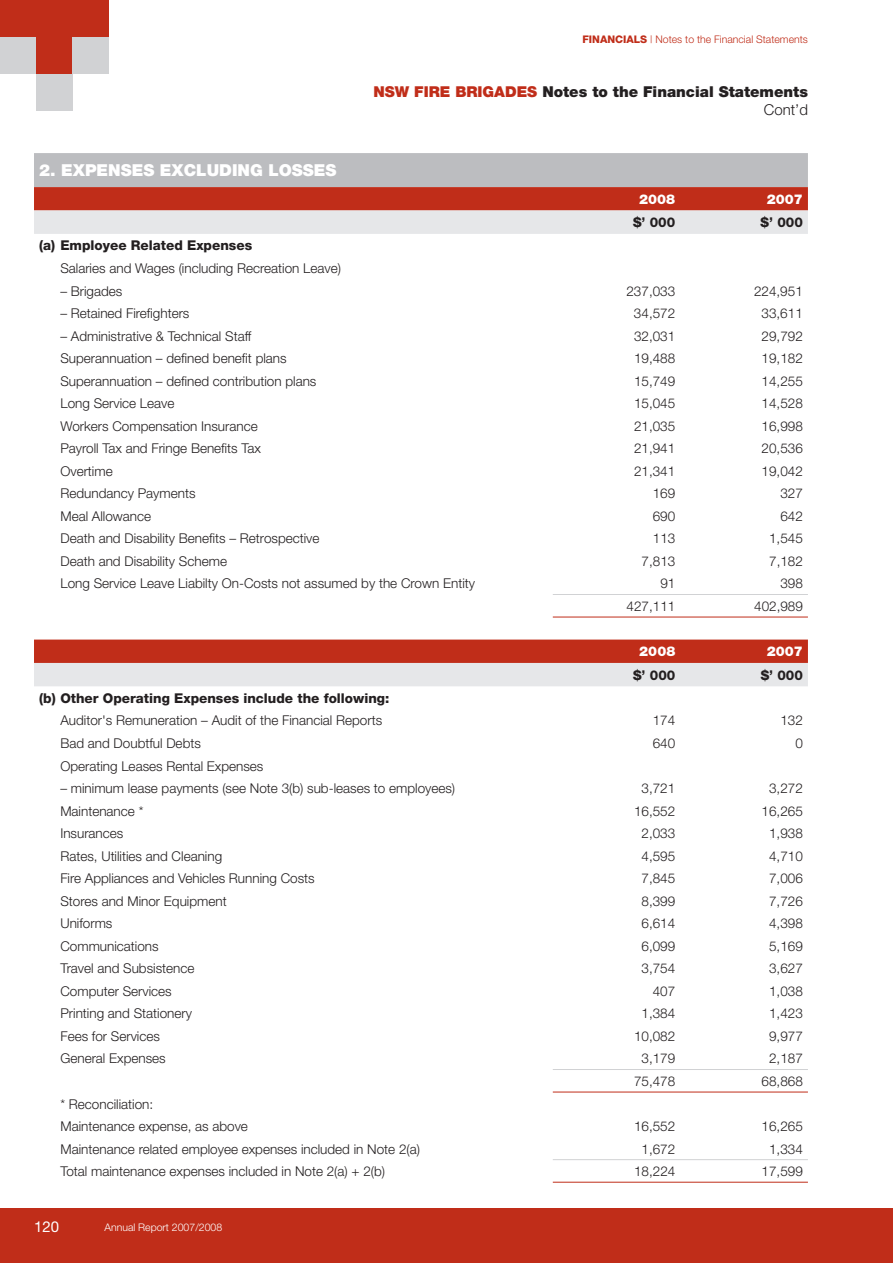
<style>
.page{position:relative;width:893px;height:1263px;background:#fff}
.page>*{position:absolute;margin:0;border:0;box-sizing:border-box;transform-origin:0 0}
.t1{font:900 16.5px "Helvetica Neue";color:#fff}
.t2{font:900 15px/18px "Helvetica Neue";color:#231f20;text-align:right}
.t3{font:15px "Helvetica Neue";color:#fff}
.t4{font:300 13.5px/22.5px "Helvetica Neue";color:#231f20}
.t5{font:800 13.5px "Helvetica Neue CE";color:#231f20}
.t6{font:900 13.5px "Helvetica Neue";color:#fff}
.t7{font:300 10.5px "Helvetica Neue";color:#c02d19}
.t8{font:300 10.5px "Helvetica Neue";color:#fff}
.s1{font-weight:800}
.s2{color:#c02d19}
.s3{font-weight:300}
</style>
<div class="page">
<div style="left:34px;top:153px;width:774px;height:34px;background:#bcbdc0"></div>
<div style="left:34px;top:187px;width:774px;height:23px;background:#c02d19"></div>
<svg style="left:34px;top:210px;width:774px;height:476px"></svg>
<hr style="left:553px;top:1069px;width:255px;height:1px;background:#d1d2d4">
<hr style="left:553px;top:1092px;width:255px;height:1px;background:#c02d19">
<hr style="left:553px;top:1159px;width:255px;height:1px;background:#d1d2d4">
<hr style="left:553px;top:1182px;width:255px;height:1px;background:#c02d19">
<hr style="left:553px;top:594px;width:255px;height:1px;background:#d1d2d4">
<hr style="left:553px;top:617px;width:255px;height:1px;background:#c02d19">
<div style="left:0;top:1208px;width:893px;height:55px;background:#c02d19"></div>
<div style="left:0;top:0;width:109px;height:74px;background:#c02d19"></div>
<div style="left:0;top:37px;width:36px;height:37px;background:#d1d2d4"></div>
<div style="left:73px;top:37px;width:36px;height:37px;background:#d1d2d4"></div>
<div style="left:36px;top:74px;width:37px;height:36px;background:#d1d2d4"></div>
<p class="t7" style="left:582px;top:35px;width:227px"><span class="s1">FINANCIALS</span> | Notes to the Financial Statements</p>
<p class="t1" style="left:39px;top:165px;width:299px">2. EXPENSES EXCLUDING LOSSES</p>
<p class="t2" style="left:373px;top:84px;width:436px"><span class="s2">NSW FIRE BRIGADES</span> Notes to the Financial Statements<br><span class="s3">Cont’d</span></p>
<p class="t6" style="left:639px;top:194px;width:38px">2008</p>
<p class="t6" style="left:767px;top:194px;width:38px">2007</p>
<p class="t5" style="left:633px;top:218px;width:44px">$’ 000</p>
<p class="t5" style="left:761px;top:218px;width:44px">$’ 000</p>
<p class="t5" style="left:39px;top:241px;width:215px">(a) Employee Related Expenses</p>
<p class="t4" style="left:60px;top:258px;width:282px">Salaries and Wages (including Recreation Leave)</p>
<p class="t4" style="left:60px;top:281px;width:64px">– Brigades</p>
<p class="t4" style="left:626px;top:281px;width:50px">237,033</p>
<p class="t4" style="left:754px;top:281px;width:50px">224,951</p>
<p class="t4" style="left:60px;top:303px;width:131px">– Retained Firefighters</p>
<p class="t4" style="left:634px;top:303px;width:43px">34,572</p>
<p class="t4" style="left:761px;top:303px;width:43px">33,611</p>
<p class="t4" style="left:60px;top:326px;width:193px">– Administrative &amp; Technical Staff</p>
<p class="t4" style="left:634px;top:326px;width:43px">32,031</p>
<p class="t4" style="left:762px;top:326px;width:43px">29,792</p>
<p class="t4" style="left:60px;top:348px;width:228px">Superannuation – defined benefit plans</p>
<p class="t4" style="left:634px;top:348px;width:43px">19,488</p>
<p class="t4" style="left:762px;top:348px;width:43px">19,182</p>
<p class="t4" style="left:60px;top:371px;width:258px">Superannuation – defined contribution plans</p>
<p class="t4" style="left:634px;top:371px;width:43px">15,749</p>
<p class="t4" style="left:762px;top:371px;width:43px">14,255</p>
<p class="t4" style="left:60px;top:393px;width:116px">Long Service Leave</p>
<p class="t4" style="left:634px;top:393px;width:43px">15,045</p>
<p class="t4" style="left:762px;top:393px;width:43px">14,528</p>
<p class="t4" style="left:60px;top:416px;width:199px">Workers Compensation Insurance</p>
<p class="t4" style="left:634px;top:416px;width:43px">21,035</p>
<p class="t4" style="left:762px;top:416px;width:43px">16,998</p>
<p class="t4" style="left:60px;top:438px;width:202px">Payroll Tax and Fringe Benefits Tax</p>
<p class="t4" style="left:634px;top:438px;width:43px">21,941</p>
<p class="t4" style="left:762px;top:438px;width:43px">20,536</p>
<p class="t4" style="left:60px;top:461px;width:54px">Overtime</p>
<p class="t4" style="left:634px;top:461px;width:43px">21,341</p>
<p class="t4" style="left:762px;top:461px;width:43px">19,042</p>
<p class="t4" style="left:60px;top:483px;width:137px">Redundancy Payments</p>
<p class="t4" style="left:653px;top:483px;width:24px">169</p>
<p class="t4" style="left:780px;top:483px;width:24px">327</p>
<p class="t4" style="left:60px;top:506px;width:92px">Meal Allowance</p>
<p class="t4" style="left:653px;top:506px;width:24px">690</p>
<p class="t4" style="left:780px;top:506px;width:24px">642</p>
<p class="t4" style="left:60px;top:528px;width:261px">Death and Disability Benefits – Retrospective</p>
<p class="t4" style="left:653px;top:528px;width:24px">113</p>
<p class="t4" style="left:769px;top:528px;width:35px">1,545</p>
<p class="t4" style="left:60px;top:551px;width:168px">Death and Disability Scheme</p>
<p class="t4" style="left:642px;top:551px;width:35px">7,813</p>
<p class="t4" style="left:769px;top:551px;width:35px">7,182</p>
<p class="t4" style="left:60px;top:574px;width:416px">Long Service Leave Liabilty On-Costs not assumed by the Crown Entity</p>
<p class="t4" style="left:660px;top:574px;width:17px">91</p>
<p class="t4" style="left:780px;top:574px;width:24px">398</p>
<p class="t4" style="left:627px;top:596px;width:50px">427,111</p>
<p class="t4" style="left:754px;top:596px;width:50px">402,989</p>
<p class="t6" style="left:639px;top:647px;width:38px">2008</p>
<p class="t6" style="left:767px;top:647px;width:38px">2007</p>
<p class="t5" style="left:633px;top:670px;width:44px">$’ 000</p>
<p class="t5" style="left:761px;top:670px;width:44px">$’ 000</p>
<p class="t5" style="left:39px;top:693px;width:352px">(b) Other Operating Expenses include the following:</p>
<p class="t4" style="left:60px;top:710px;width:323px">Auditor's Remuneration – Audit of the Financial Reports</p>
<p class="t4" style="left:653px;top:710px;width:24px">174</p>
<p class="t4" style="left:780px;top:710px;width:24px">132</p>
<p class="t4" style="left:60px;top:733px;width:142px">Bad and Doubtful Debts</p>
<p class="t4" style="left:653px;top:733px;width:24px">640</p>
<p class="t4" style="left:795px;top:733px;width:9px">0</p>
<p class="t4" style="left:60px;top:756px;width:205px">Operating Leases Rental Expenses</p>
<p class="t4" style="left:60px;top:778px;width:396px">– minimum lease payments (see Note 3(b) sub-leases to employees)</p>
<p class="t4" style="left:641px;top:778px;width:35px">3,721</p>
<p class="t4" style="left:769px;top:778px;width:35px">3,272</p>
<p class="t4" style="left:60px;top:801px;width:85px">Maintenance *</p>
<p class="t4" style="left:634px;top:801px;width:43px">16,552</p>
<p class="t4" style="left:762px;top:801px;width:43px">16,265</p>
<p class="t4" style="left:60px;top:823px;width:65px">Insurances</p>
<p class="t4" style="left:641px;top:823px;width:35px">2,033</p>
<p class="t4" style="left:769px;top:823px;width:35px">1,938</p>
<p class="t4" style="left:60px;top:846px;width:163px">Rates, Utilities and Cleaning</p>
<p class="t4" style="left:641px;top:846px;width:35px">4,595</p>
<p class="t4" style="left:769px;top:846px;width:35px">4,710</p>
<p class="t4" style="left:60px;top:868px;width:256px">Fire Appliances and Vehicles Running Costs</p>
<p class="t4" style="left:641px;top:868px;width:35px">7,845</p>
<p class="t4" style="left:769px;top:868px;width:35px">7,006</p>
<p class="t4" style="left:60px;top:891px;width:168px">Stores and Minor Equipment</p>
<p class="t4" style="left:641px;top:891px;width:35px">8,399</p>
<p class="t4" style="left:769px;top:891px;width:35px">7,726</p>
<p class="t4" style="left:60px;top:913px;width:53px">Uniforms</p>
<p class="t4" style="left:641px;top:913px;width:35px">6,614</p>
<p class="t4" style="left:769px;top:913px;width:35px">4,398</p>
<p class="t4" style="left:60px;top:936px;width:100px">Communications</p>
<p class="t4" style="left:641px;top:936px;width:35px">6,099</p>
<p class="t4" style="left:769px;top:936px;width:35px">5,169</p>
<p class="t4" style="left:60px;top:958px;width:136px">Travel and Subsistence</p>
<p class="t4" style="left:641px;top:958px;width:35px">3,754</p>
<p class="t4" style="left:769px;top:958px;width:35px">3,627</p>
<p class="t4" style="left:60px;top:981px;width:113px">Computer Services</p>
<p class="t4" style="left:653px;top:981px;width:24px">407</p>
<p class="t4" style="left:769px;top:981px;width:35px">1,038</p>
<p class="t4" style="left:60px;top:1003px;width:133px">Printing and Stationery</p>
<p class="t4" style="left:641px;top:1003px;width:35px">1,384</p>
<p class="t4" style="left:769px;top:1003px;width:35px">1,423</p>
<p class="t4" style="left:60px;top:1026px;width:101px">Fees for Services</p>
<p class="t4" style="left:634px;top:1026px;width:43px">10,082</p>
<p class="t4" style="left:769px;top:1026px;width:35px">9,977</p>
<p class="t4" style="left:60px;top:1048px;width:107px">General Expenses</p>
<p class="t4" style="left:641px;top:1048px;width:35px">3,179</p>
<p class="t4" style="left:769px;top:1048px;width:35px">2,187</p>
<p class="t4" style="left:634px;top:1071px;width:43px">75,478</p>
<p class="t4" style="left:762px;top:1071px;width:43px">68,868</p>
<p class="t4" style="left:60px;top:1094px;width:189px">* Reconciliation:<br>Maintenance expense, as above</p>
<p class="t4" style="left:634px;top:1116px;width:43px">16,552</p>
<p class="t4" style="left:762px;top:1116px;width:43px">16,265</p>
<p class="t4" style="left:60px;top:1139px;width:361px">Maintenance related employee expenses included in Note 2(a)</p>
<p class="t4" style="left:642px;top:1139px;width:35px">1,672</p>
<p class="t4" style="left:769px;top:1139px;width:35px">1,334</p>
<p class="t4" style="left:60px;top:1161px;width:326px">Total maintenance expenses included in Note 2(a) + 2(b)</p>
<p class="t4" style="left:634px;top:1161px;width:43px">18,224</p>
<p class="t4" style="left:762px;top:1161px;width:43px">17,599</p>
<p class="t3" style="left:34px;top:1221px;width:27px">120</p>
<p class="t8" style="left:104px;top:1223px;width:119px">Annual Report 2007/2008</p>
</div>
